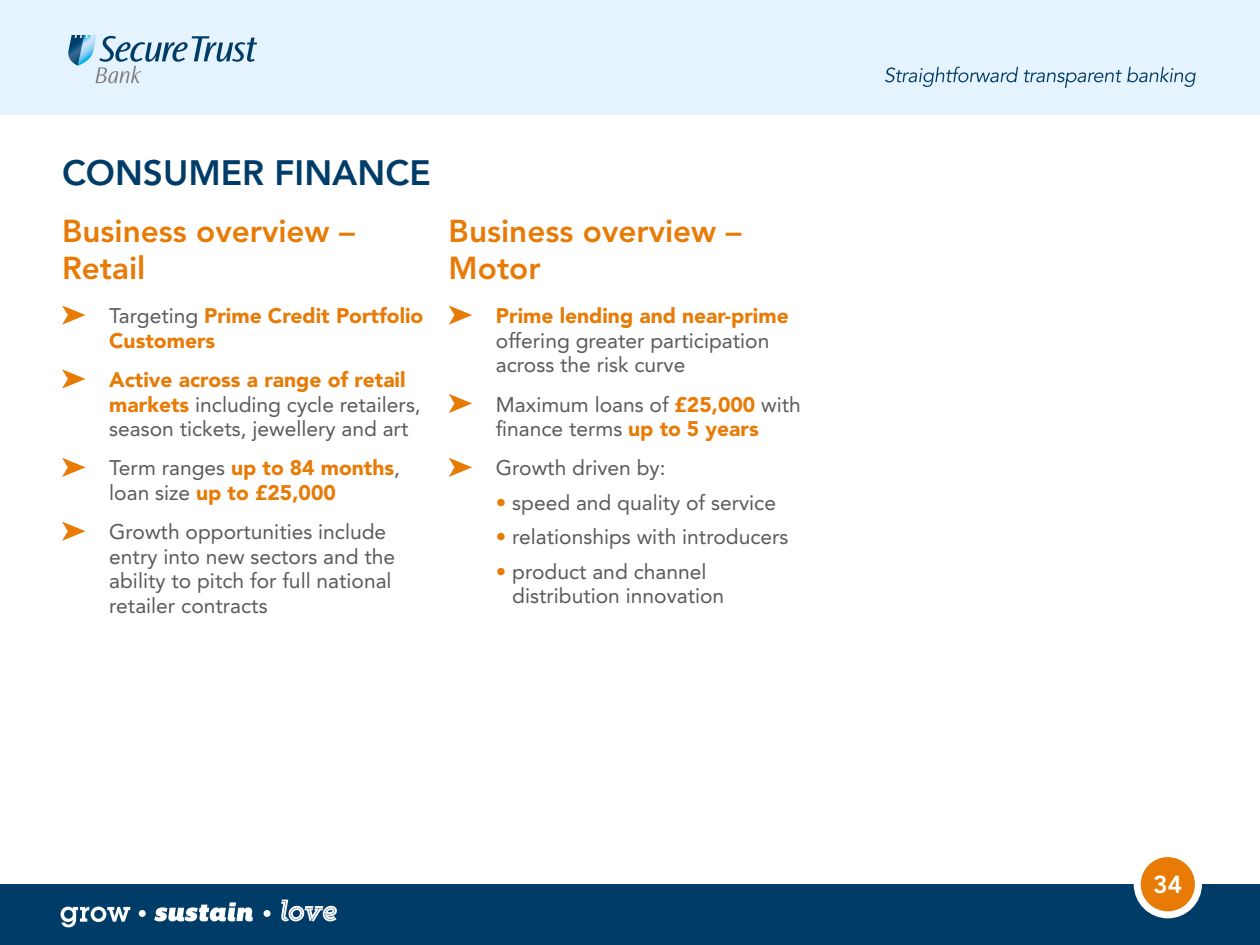
<style>
.page{position:relative;width:1260px;height:945px;background:#fff}
.page>*{position:absolute;margin:0;border:0;box-sizing:border-box;transform-origin:0 0}
.t1{font:800 35px "Avenir LT Std";color:#003c68}
.t2{font:800 31.5px/36.8px "Avenir LT Std";color:#e77b06}
.t3{font:800 24.5px "Avenir LT Std";color:#fff}
.t4{font:21px/24.5px "Avenir LT Std";color:#5b5a5a}
.t5{font:900 21px/24.5px "Avenir LT Std";color:#e77b06}
.s1{font-weight:400;color:#5b5a5a}
.s2{font-weight:900;color:#e77b06}
.s3{color:#e77b06}
</style>
<div class="page">
<div style="left:0;top:0;width:1260px;height:114px;background:#e4f3fd"></div>
<div style="left:0;top:884px;width:1260px;height:61px;background:#003c68"></div>
<svg style="left:154px;top:902px;width:99px;height:19px"></svg>
<svg style="left:61px;top:907px;width:69px;height:20px"></svg>
<svg style="left:281px;top:900px;width:56px;height:22px"></svg>
<div style="left:139px;top:910px;width:7px;height:7px;background:#fff;border-radius:50%"></div>
<div style="left:264px;top:910px;width:7px;height:7px;background:#fff;border-radius:50%"></div>
<svg style="left:95px;top:35px;width:162px;height:49px"></svg>
<img style="left:84px;top:35px;width:13px;height:31px">
<img style="left:68px;top:35px;width:16px;height:31px">
<svg style="left:885px;top:66px;width:311px;height:22px"></svg>
<div style="left:1137px;top:854px;width:61px;height:61px;background:#e77b06;border-radius:50%"></div>
<div style="left:1134px;top:850px;width:68px;height:68px;border:7px solid #fff;border-radius:50%"></div>
<svg style="left:62px;top:305px;width:24px;height:20px"></svg>
<svg style="left:62px;top:369px;width:24px;height:20px"></svg>
<svg style="left:62px;top:458px;width:24px;height:19px"></svg>
<svg style="left:62px;top:522px;width:24px;height:19px"></svg>
<svg style="left:449px;top:305px;width:23px;height:20px"></svg>
<svg style="left:449px;top:394px;width:23px;height:19px"></svg>
<svg style="left:449px;top:458px;width:23px;height:19px"></svg>
<h1 class="t1" style="left:62px;top:152px;width:370px">CONSUMER FINANCE</h1>
<h2 class="t2" style="left:62px;top:213px;width:294px">Business overview –<br>Retail</h2>
<p class="t5" style="left:109px;top:304px;width:316px"><span class="s1">Targeting</span> Prime Credit Portfolio<br>Customers</p>
<p class="t4" style="left:109px;top:368px;width:313px"><span class="s2">Active across a range of retail markets</span> including cycle retailers, season tickets, jewellery and art</p>
<p class="t5" style="left:109px;top:456px;width:292px"><span class="s1">Term ranges</span> up to 84 months<span class="s1">, loan size</span> up to £25,000</p>
<p class="t4" style="left:109px;top:520px;width:288px">Growth opportunities include entry into new sectors and the ability to pitch for full national retailer contracts</p>
<h2 class="t2" style="left:449px;top:213px;width:294px">Business overview –<br>Motor</h2>
<p class="t5" style="left:496px;top:304px;width:294px">Prime lending and near-prime</p>
<p class="t4" style="left:496px;top:328px;width:275px">offering greater participation across the risk curve</p>
<p class="t4" style="left:496px;top:392px;width:306px">Maximum loans of <span class="s2">£25,000</span> with finance terms <span class="s2">up to 5 years</span></p>
<p class="t4" style="left:496px;top:456px;width:171px">Growth driven by:</p>
<p class="t4" style="left:496px;top:490px;width:282px"><span class="s3">•</span> speed and quality of service</p>
<p class="t4" style="left:496px;top:525px;width:294px"><span class="s3">•</span> relationships with introducers</p>
<p class="t4" style="left:512px;top:559px;width:214px;text-indent:-16px"><span class="s3">•</span> product and channel distribution innovation</p>
<p class="t3" style="left:1153px;top:870px;width:31px">34</p>
</div>
